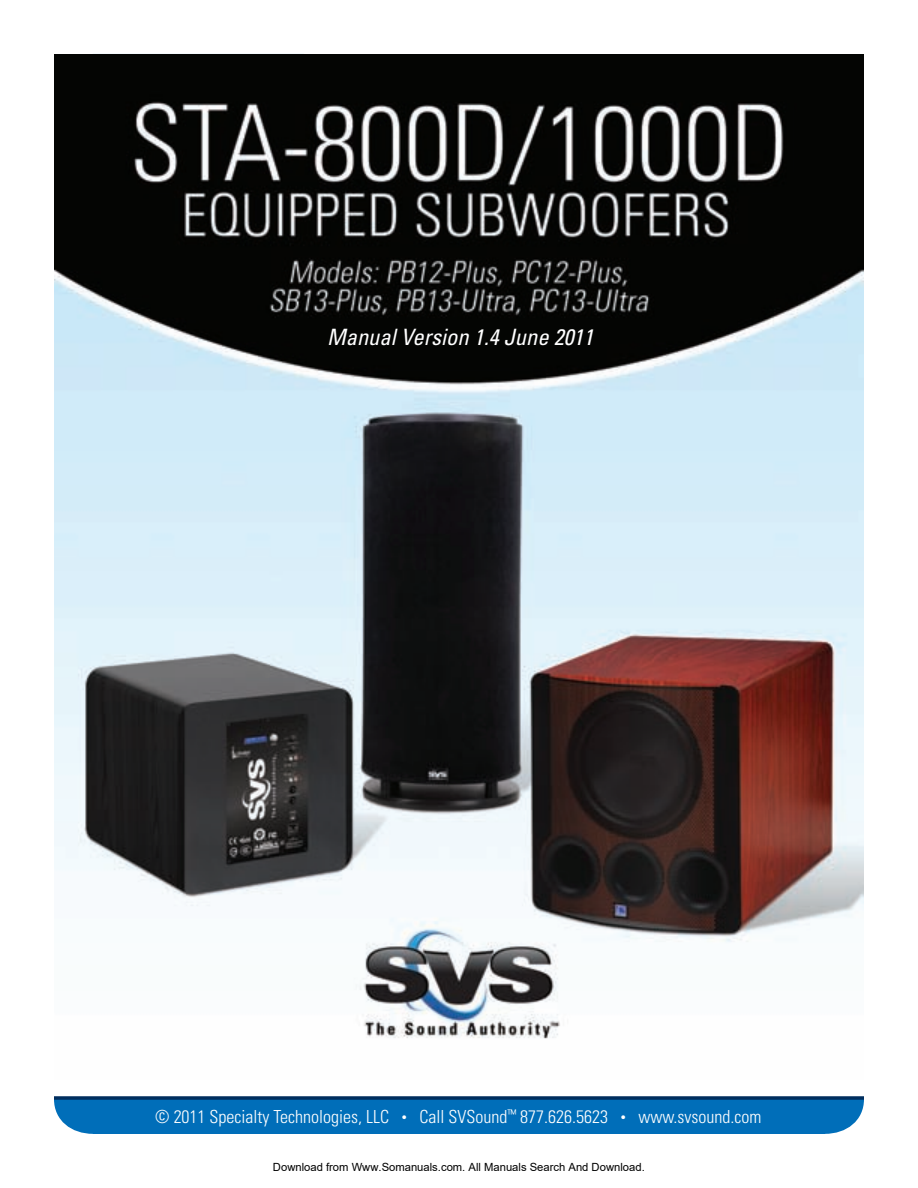
<style>
.page{position:relative;width:918px;height:1188px;background:#fff}
.page>*{position:absolute;margin:0;border:0;box-sizing:border-box;transform-origin:0 0}
.t1{font:italic condensed 22.5px "Univers LT Std";color:#fff}
.t2{font:300 condensed 18px "Univers LT Std";color:#fff}
.t3{font:11.25px "Arial";color:#000}
.s1{font-size:10.5px}
</style>
<div class="page">
<div style="left:54px;top:1099px;width:810px;height:35px;background:#006eb9"></div>
<img style="left:54px;top:54px;width:810px;height:985px">
<hr style="left:54px;top:1096px;width:810px;height:3px;background:#002e5e">
<p class="t1" style="left:327px;top:322px;width:268px">Manual Version 1.4 June 2011</p>
<p class="t2" style="left:155px;top:1106px;width:608px">© 2011 Specialty Technologies, LLC <span class="s1">•</span> Call SVSound<sup>™</sup> 877.626.5623 <span class="s1">•</span> www.svsound.com</p>
<p class="t3" style="left:273px;top:1160px;width:373px">Download from Www.Somanuals.com. All Manuals Search And Download.</p>
</div>
